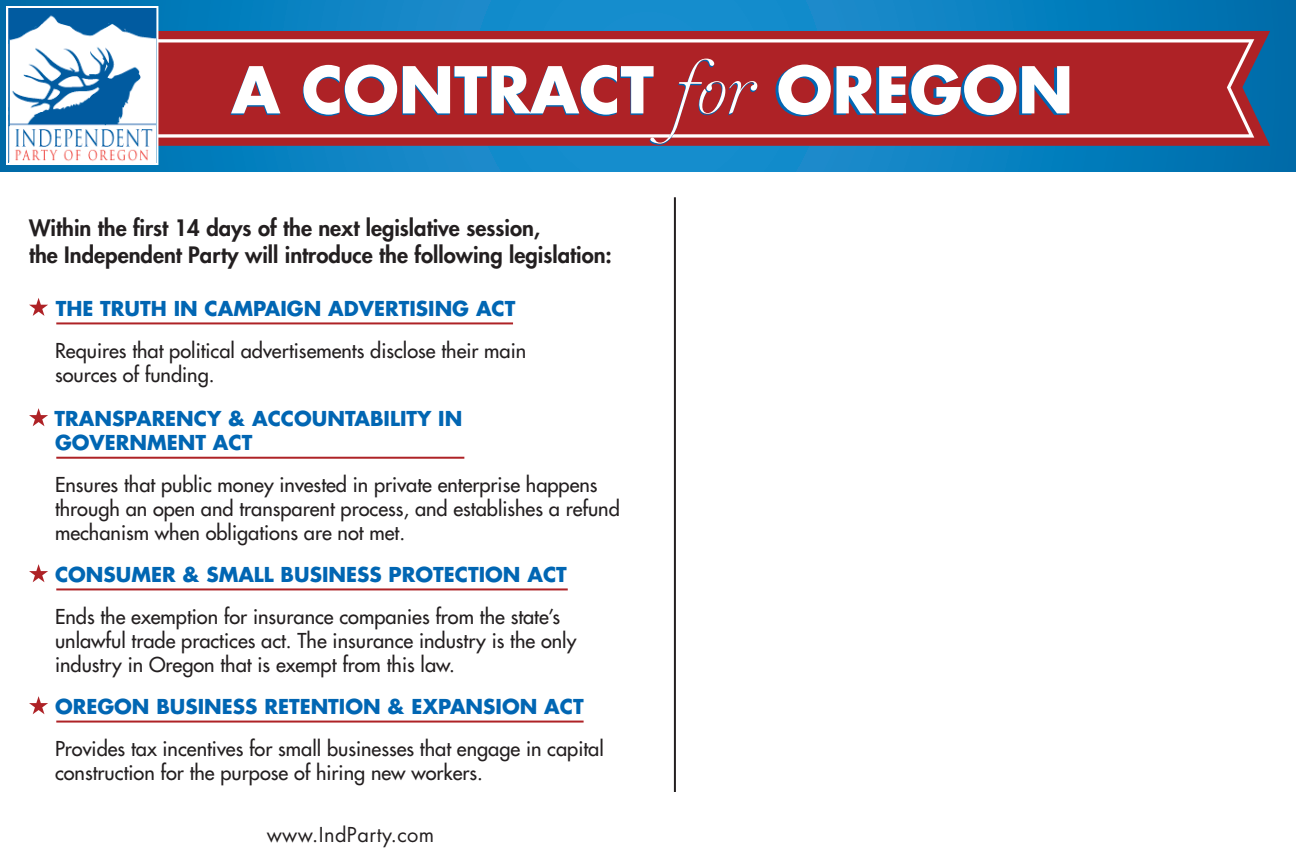
<style>
.page{position:relative;width:1296px;height:864px;background:#fff}
.page>*{position:absolute;margin:0;border:0;box-sizing:border-box;transform-origin:0 0}
.t1{font:700 62.8px "Futura Std";color:#fff}
.t2{font:800 22px/26.4px "Futura Std";color:#231f20}
.t3{font:500 20px/24px "Futura Std";color:#231f20}
.t4{font:700 20px/24px "Futura Std";color:#0166b3}
.t5{font:20px "Futura Std";letter-spacing:.02em;color:#231f20}
.s1{font-family:"Aphrodite Slim Text";font-weight:400;color:#0166b3}
</style>
<div class="page">
<svg style="left:0;top:0;width:1296px;height:171px;background:#0b81c0"></svg>
<svg style="left:159px;top:31px;width:1111px;height:115px;background:#a12730"></svg>
<svg style="left:159px;top:39px;width:1095px;height:99px;background:#b33135"></svg>
<svg style="left:5px;top:5px;width:154px;height:161px"></svg>
<hr style="left:674px;top:197px;width:2px;height:595px;background:#231f20">
<svg style="left:29px;top:298px;width:19px;height:18px"></svg>
<svg style="left:29px;top:408px;width:19px;height:18px"></svg>
<svg style="left:29px;top:564px;width:19px;height:18px"></svg>
<svg style="left:29px;top:696px;width:19px;height:18px"></svg>
<hr style="left:56px;top:322px;width:457px;height:2px;background:#ae2226">
<hr style="left:56px;top:588px;width:512px;height:2px;background:#ae2226">
<hr style="left:56px;top:721px;width:528px;height:2px;background:#ae2226">
<hr style="left:56px;top:457px;width:408px;height:2px;background:#ae2226">
<h1 class="t1" style="left:231px;top:48px;width:844px">A CONTRACT <span class="s1">for</span> OREGON</h1>
<p class="t2" style="left:29px;top:215px;width:584px">Within the first 14 days of the next legislative session,<br>the Independent Party will introduce the following legislation:</p>
<p class="t4" style="left:56px;top:296px;width:224px">THE TRUTH IN CAMPAIGN</p>
<p class="t4" style="left:328px;top:296px;width:57px">ADVERTI</p>
<p class="t4" style="left:416px;top:296px;width:27px">SING</p>
<p class="t4" style="left:476px;top:296px;width:29px">ACT</p>
<p class="t3" style="left:55px;top:339px;width:473px">Requires that political advertisements disclose their main sources of funding.</p>
<p class="t4" style="left:55px;top:407px;width:409px">TRANSPARENCY &amp; ACCOUNTABILITY IN<br>GOVERNMENT ACT</p>
<p class="t3" style="left:55px;top:473px;width:566px">Ensures that public money invested in private enterprise happens through an open and transparent process, and establishes a refund mechanism when obligations are not met.</p>
<p class="t4" style="left:55px;top:563px;width:66px">CONSUM</p>
<p class="t4" style="left:151px;top:563px;width:417px">ER &amp; SMALL BUSINESS PROTECTION ACT</p>
<p class="t3" style="left:55px;top:605px;width:523px">Ends the exemption for insurance companies from the state’s unlawful trade practices act. The insurance industry is the only industry in Oregon that is exempt from this law.</p>
<p class="t4" style="left:55px;top:695px;width:530px">OREGON BUSINESS RETENTION &amp; EXPANSION ACT</p>
<p class="t3" style="left:55px;top:737px;width:550px">Provides tax incentives for small businesses that engage in capital construction for the purpose of hiring new workers.</p>
<p class="t5" style="left:267px;top:822px;width:169px">www.IndParty.com</p>
</div>
